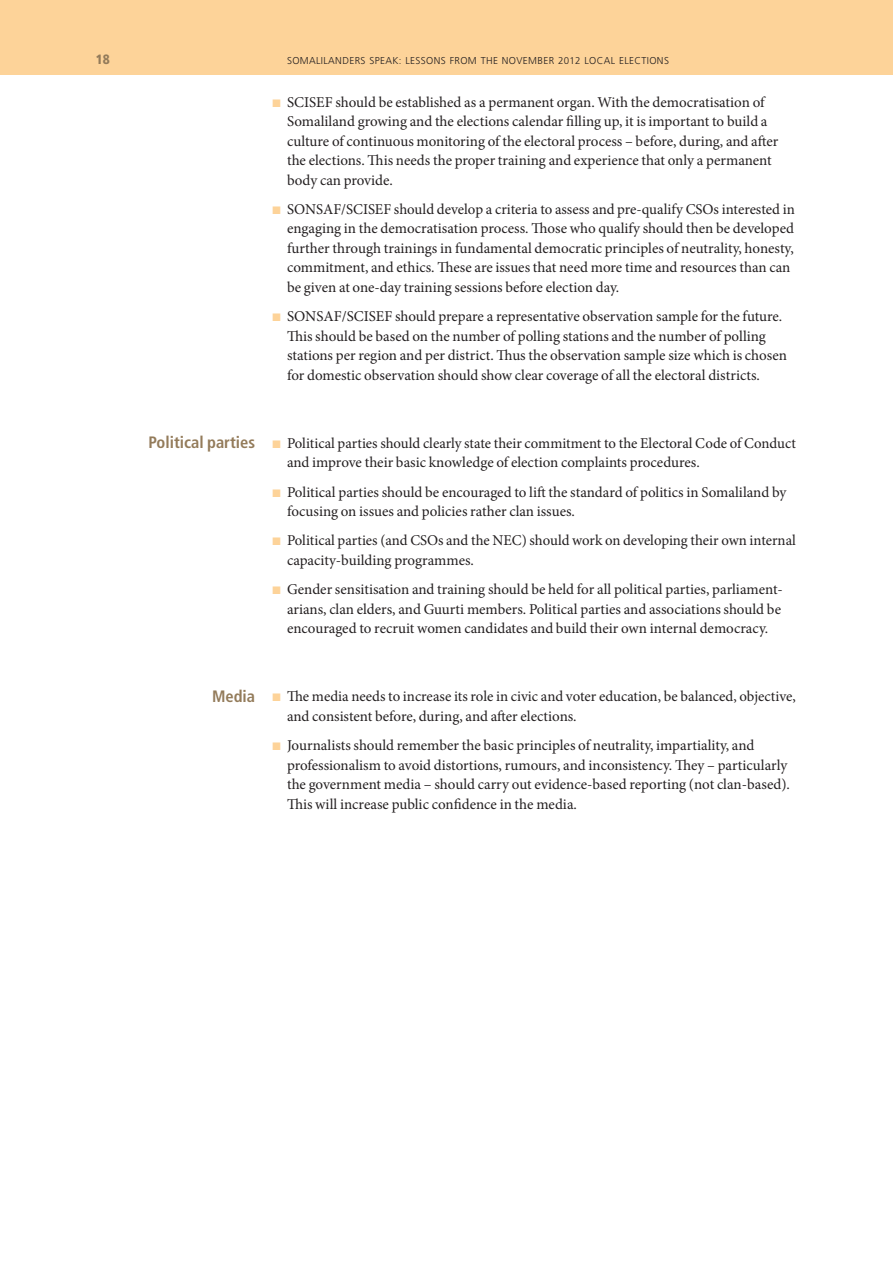
<style>
.page{position:relative;width:893px;height:1263px;background:#fff}
.page>*{position:absolute;margin:0;border:0;box-sizing:border-box;transform-origin:0 0}
.t1{font:700 condensed 16.5px "Frutiger LT Std";color:#937b5a}
.bullet_point{font:15px/19.5px "Minion Pro";color:#231f20}
.t2{font:900 condensed 13.5px "Frutiger LT Std";color:#937b5a}
.t3{font:300 10.05px "Frutiger LT Std";letter-spacing:.035em;color:#231f20}
.s1{font-size:9.75px}
.s2{color:#fdd399}
</style>
<div class="page">
<div style="left:0;top:0;width:893px;height:74px;background:#fdd399"></div>
<p class="t2" style="left:96px;top:51px;width:16px">18</p>
<p class="t3" style="left:287px;top:55px;width:383px">SOMALILANDERS SPEAK<span class="s1">:</span> LESSONS FROM THE NOVEMBER <span class="s1">2012</span> LOCAL ELECTIONS</p>
<p class="bullet_point" style="left:287px;top:92px;width:493px;text-indent:-15px"><span class="s2">■</span> SCISEF should be established as a permanent organ. With the democratisation of Somaliland growing and the elections calendar filling up, it is important to build a culture of continuous monitoring of the electoral process – before, during, and after the elections. This needs the proper training and experience that only a permanent body can provide.</p>
<p class="bullet_point" style="left:287px;top:199px;width:509px;text-indent:-15px"><span class="s2">■</span> SONSAF/SCISEF should develop a criteria to assess and pre-qualify CSOs interested in engaging in the democratisation process. Those who qualify should then be developed further through trainings in fundamental democratic principles of neutrality, honesty, commitment, and ethics. These are issues that need more time and resources than can be given at one-day training sessions before election day.</p>
<p class="bullet_point" style="left:287px;top:307px;width:501px;text-indent:-15px"><span class="s2">■</span> SONSAF/SCISEF should prepare a representative observation sample for the future.<br>This should be based on the number of polling stations and the number of polling stations per region and per district. Thus the observation sample size which is chosen for domestic observation should show clear coverage of all the electoral districts.</p>
<h3 class="t1" style="left:149px;top:432px;width:108px">Political parties</h3>
<p class="bullet_point" style="left:287px;top:433px;width:510px;text-indent:-15px"><span class="s2">■</span> Political parties should clearly state their commitment to the Electoral Code of Conduct and improve their basic knowledge of election complaints procedures.</p>
<p class="bullet_point" style="left:287px;top:482px;width:501px;text-indent:-15px"><span class="s2">■</span> Political parties should be encouraged to lift the standard of politics in Somaliland by focusing on issues and policies rather clan issues.</p>
<p class="bullet_point" style="left:287px;top:531px;width:510px;text-indent:-15px"><span class="s2">■</span> Political parties (and CSOs and the NEC) should work on developing their own internal capacity-building programmes.</p>
<p class="bullet_point" style="left:287px;top:580px;width:497px;text-indent:-15px"><span class="s2">■</span> Gender sensitisation and training should be held for all political parties, parliament&shy;arians, clan elders, and Guurti members. Political parties and associations should be encouraged to recruit women candidates and build their own internal democracy.</p>
<h3 class="t1" style="left:212px;top:686px;width:45px">Media</h3>
<p class="bullet_point" style="left:287px;top:687px;width:510px;text-indent:-15px"><span class="s2">■</span> The media needs to increase its role in civic and voter education, be balanced, objective, and consistent before, during, and after elections.</p>
<p class="bullet_point" style="left:287px;top:736px;width:504px;text-indent:-15px"><span class="s2">■</span> Journalists should remember the basic principles of neutrality, impartiality, and professionalism to avoid distortions, rumours, and inconsistency. They – particularly the government media – should carry out evidence-based reporting (not clan-based).<br>This will increase public confidence in the media.</p>
</div>
